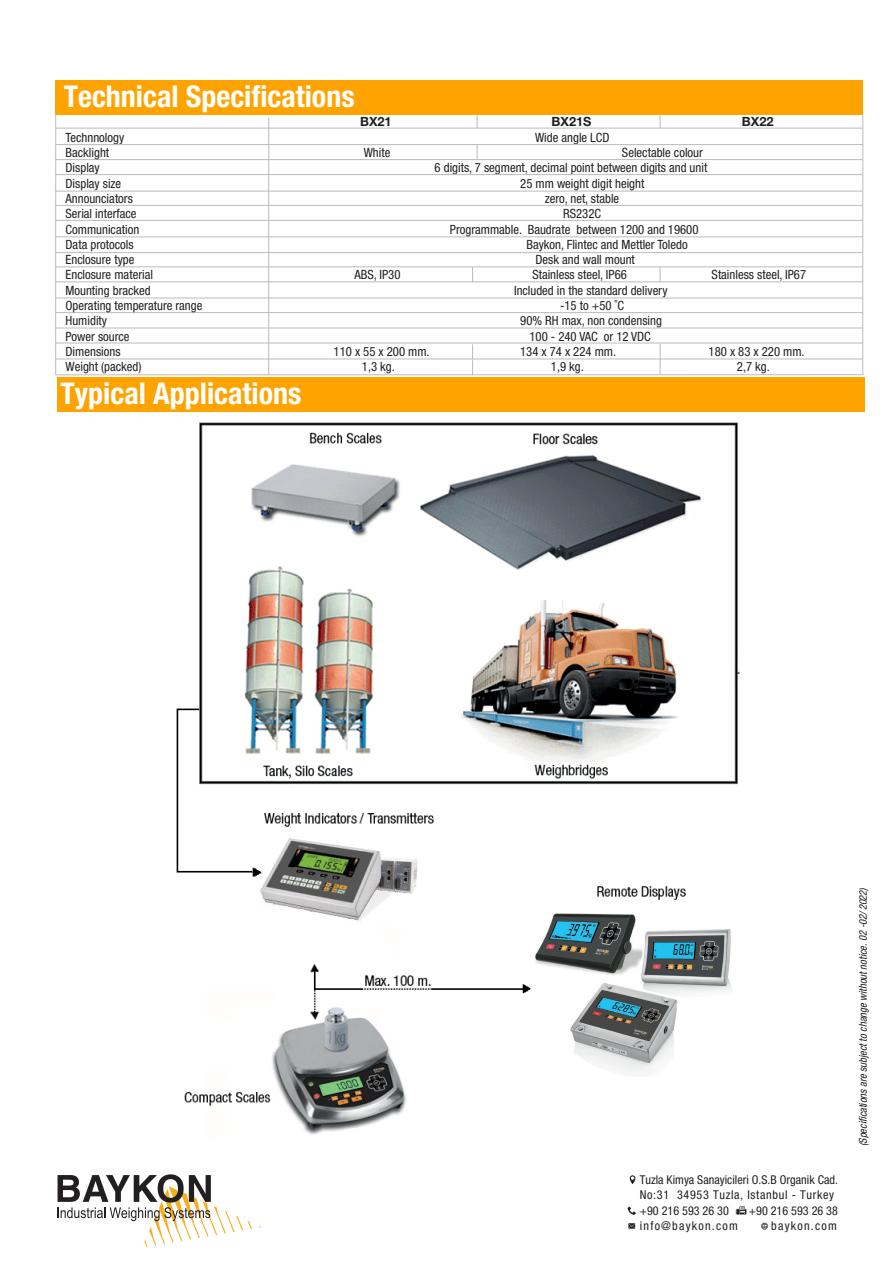
<style>
.page{position:relative;width:893px;height:1263px;background:#fff}
.page>*{position:absolute;margin:0;border:0;box-sizing:border-box;transform-origin:0 0}
.t1{font:700 condensed 30px "Helvetica Neue LT Pro";color:#fff}
.t2{font:condensed 12.75px "Helvetica Neue LT Pro";color:#231f20}
.t3{font:700 12.75px "Helvetica Neue LT Pro";color:#231f20}
.t4{font:condensed 12.15px/14.5px "Helvetica Neue LT Pro";color:#231f20}
.t5{font:condensed 12.15px/15.1px "Helvetica Neue LT Pro";letter-spacing:.1em;color:#231f20}
.t6{font:condensed 12.15px/15.1px "Helvetica Neue LT Pro";letter-spacing:.05em;color:#231f20;text-align:right}
.t7{font:italic condensed 10.8px "Helvetica Neue LT Pro";color:#231f20}
.s1{font-size:10.5px}
</style>
<div class="page">
<hr style="left:55px;top:312px;width:808px;height:1px;background:#babbbe">
<div style="left:55px;top:80px;width:808px;height:34px;background:#ffa300"></div>
<hr style="left:55px;top:128px;width:808px;height:1px;background:#babbbe">
<hr style="left:55px;top:159px;width:808px;height:1px;background:#babbbe">
<hr style="left:55px;top:191px;width:808px;height:1px;background:#babbbe">
<hr style="left:55px;top:205px;width:808px;height:1px;background:#babbbe">
<hr style="left:55px;top:237px;width:808px;height:1px;background:#babbbe">
<hr style="left:55px;top:252px;width:808px;height:1px;background:#babbbe">
<hr style="left:55px;top:267px;width:808px;height:1px;background:#babbbe">
<hr style="left:55px;top:359px;width:808px;height:1px;background:#babbbe">
<hr style="left:55px;top:343px;width:808px;height:1px;background:#babbbe">
<hr style="left:55px;top:328px;width:808px;height:1px;background:#babbbe">
<hr style="left:56px;top:282px;width:807px;height:1px;background:#babbbe">
<hr style="left:55px;top:114px;width:1px;height:261px;background:#babbbe">
<hr style="left:56px;top:144px;width:807px;height:1px;background:#babbbe">
<hr style="left:56px;top:220px;width:807px;height:1px;background:#babbbe">
<hr style="left:268px;top:118px;width:1px;height:257px;background:#babbbe">
<hr style="left:862px;top:114px;width:1px;height:261px;background:#babbbe">
<svg style="left:477px;top:114px;width:1px;height:14px"></svg>
<hr style="left:56px;top:298px;width:807px;height:1px;background:#babbbe">
<hr style="left:55px;top:374px;width:809px;height:1px;background:#babbbe">
<svg style="left:472px;top:344px;width:1px;height:30px"></svg>
<svg style="left:660px;top:114px;width:1px;height:14px"></svg>
<svg style="left:477px;top:145px;width:1px;height:14px"></svg>
<svg style="left:472px;top:268px;width:1px;height:14px"></svg>
<svg style="left:660px;top:344px;width:1px;height:30px"></svg>
<div style="left:57px;top:378px;width:807px;height:34px;background:#ffa300"></div>
<img style="left:176px;top:422px;width:564px;height:713px">
<hr style="left:56px;top:174px;width:807px;height:1px;background:#babbbe">
<svg style="left:660px;top:267px;width:1px;height:15px"></svg>
<svg style="left:628px;top:1223px;width:7px;height:6px"></svg>
<svg style="left:630px;top:1175px;width:5px;height:9px"></svg>
<svg style="left:628px;top:1206px;width:8px;height:9px"></svg>
<svg style="left:736px;top:1206px;width:10px;height:9px"></svg>
<svg style="left:761px;top:1223px;width:7px;height:6px"></svg>
<svg style="left:58px;top:1174px;width:194px;height:73px"></svg>
<svg style="left:522px;top:904px;width:218px;height:191px"></svg>
<img style="left:529px;top:899px;width:127px;height:87px">
<img style="left:640px;top:926px;width:100px;height:79px">
<img style="left:566px;top:982px;width:117px;height:95px">
<svg style="left:255px;top:828px;width:180px;height:140px"></svg>
<img style="left:400px;top:843px;width:25px;height:61px">
<img style="left:260px;top:838px;width:140px;height:83px">
<h1 class="t1" style="left:64px;top:78px;width:292px">Technical Specifications</h1>
<p class="t3" style="left:360px;top:114px;width:33px">BX21</p>
<p class="t3" style="left:552px;top:114px;width:41px">BX21S</p>
<p class="t3" style="left:742px;top:114px;width:33px">BX22</p>
<p class="t2" style="left:66px;top:130px;width:60px">Technnology</p>
<p class="t2" style="left:535px;top:130px;width:76px">Wide angle LCD</p>
<p class="t2" style="left:66px;top:145px;width:45px">Backlight</p>
<p class="t2" style="left:364px;top:145px;width:28px">White</p>
<p class="t2" style="left:622px;top:145px;width:82px">Selectable colour</p>
<p class="t2" style="left:66px;top:160px;width:36px">Display</p>
<p class="t2" style="left:435px;top:160px;width:274px">6 digits, 7 segment, decimal point between digits and unit</p>
<p class="t2" style="left:66px;top:176px;width:57px">Display size</p>
<p class="t2" style="left:520px;top:176px;width:126px">25 mm weight digit height</p>
<p class="t2" style="left:66px;top:191px;width:69px">Announciators</p>
<p class="t2" style="left:545px;top:191px;width:76px">zero, net, stable</p>
<p class="t2" style="left:66px;top:206px;width:73px">Serial interface</p>
<p class="t2" style="left:563px;top:206px;width:39px">RS232C</p>
<p class="t2" style="left:66px;top:222px;width:75px">Communication</p>
<p class="t2" style="left:450px;top:222px;width:250px">Programmable. Baudrate between 1200 and 19600</p>
<p class="t2" style="left:66px;top:237px;width:70px">Data protocols</p>
<p class="t2" style="left:526px;top:237px;width:163px">Baykon, Flintec and Mettler Toledo</p>
<p class="t2" style="left:66px;top:252px;width:70px">Enclosure type</p>
<p class="t2" style="left:536px;top:252px;width:101px">Desk and wall mount</p>
<p class="t2" style="left:66px;top:268px;width:89px">Enclosure material</p>
<p class="t2" style="left:355px;top:268px;width:47px">ABS, IP30</p>
<p class="t2" style="left:532px;top:268px;width:96px">Stainless steel, IP66</p>
<p class="t2" style="left:712px;top:268px;width:96px">Stainless steel, IP67</p>
<p class="t2" style="left:66px;top:283px;width:87px">Mounting bracked</p>
<p class="t2" style="left:514px;top:283px;width:155px">Included in the standard delivery</p>
<p class="t2" style="left:66px;top:298px;width:138px">Operating temperature range</p>
<p class="t2" style="left:560px;top:298px;width:65px">-15 to +50 ˚C</p>
<p class="t2" style="left:66px;top:313px;width:43px">Humidity</p>
<p class="t2" style="left:520px;top:313px;width:143px">90% RH max, non condensing</p>
<p class="t2" style="left:66px;top:329px;width:66px">Power source</p>
<p class="t2" style="left:529px;top:329px;width:123px">100 - 240 VAC or 12 VDC</p>
<p class="t2" style="left:66px;top:344px;width:57px">Dimensions</p>
<p class="t2" style="left:334px;top:344px;width:98px">110 x 55 x 200 mm.</p>
<p class="t2" style="left:520px;top:344px;width:98px">134 x 74 x 224 mm.</p>
<p class="t2" style="left:709px;top:344px;width:98px">180 x 83 x 220 mm.</p>
<p class="t2" style="left:66px;top:359px;width:78px">Weight (packed)</p>
<p class="t2" style="left:362px;top:359px;width:34px">1,3 kg.</p>
<p class="t2" style="left:551px;top:359px;width:34px">1,9 kg.</p>
<p class="t2" style="left:737px;top:359px;width:34px">2,7 kg.</p>
<h1 class="t1" style="left:61px;top:375px;width:242px">Typical Applications</h1>
<p class="t4" style="left:640px;top:1172px;width:200px">Tuzla Kimya Sanayicileri O.S.B Organik Cad.<br>No:31 34953 Tuzla, Istanbul - Turkey</p>
<p class="t5" style="left:640px;top:1203px;width:99px">+90 216 593 26 30 info@baykon.com</p>
<p class="t6" style="left:749px;top:1203px;width:91px">+90 216 593 26 38 baykon.com</p>
<p class="t7" style="left:857px;top:1146px;width:260px;rotate:-90deg">(Specifications are subject to change without notice. 02 -02<span class="s1">/2022)</span></p>
</div>
